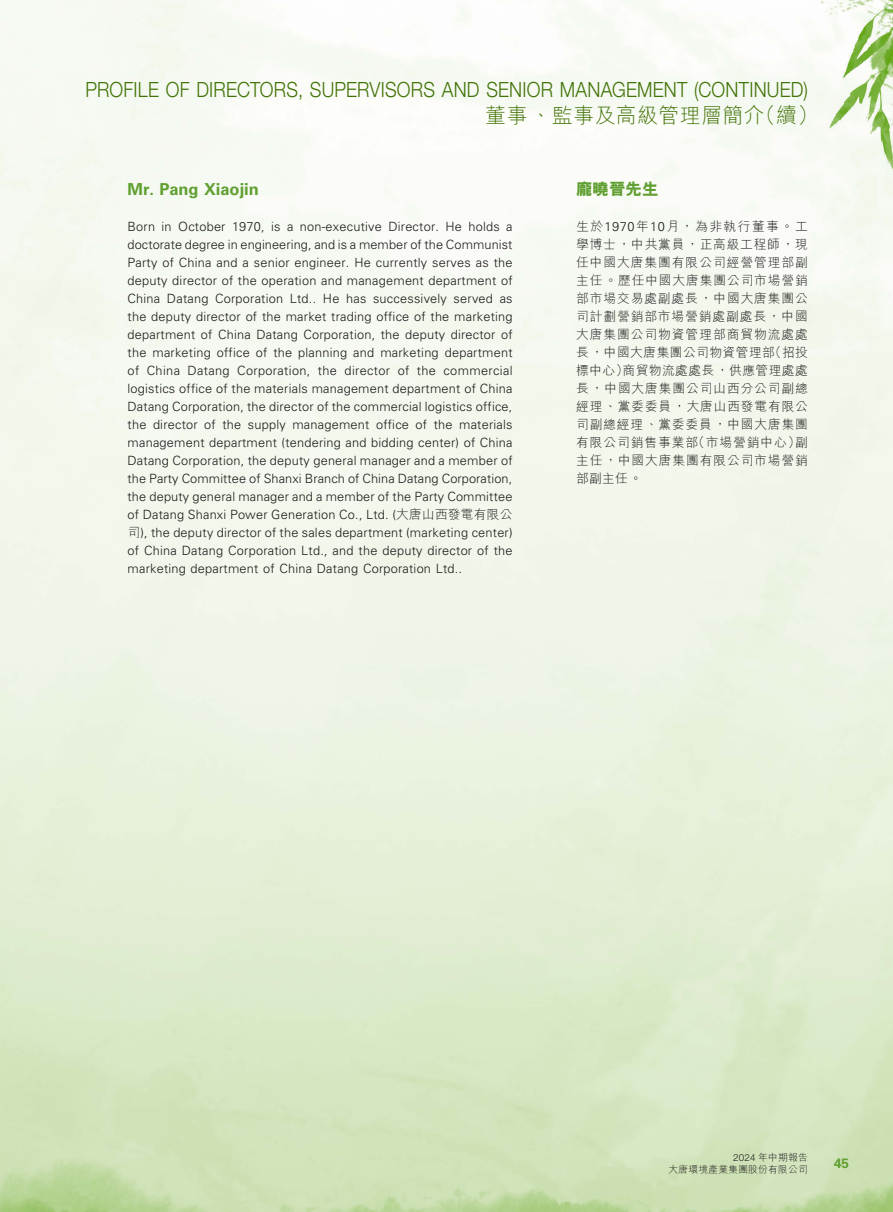
<style>
.page{position:relative;width:893px;height:1212px;background:#fff}
.page>*{position:absolute;margin:0;border:0;box-sizing:border-box;transform-origin:0 0}
.t1{font:300 21px "Helvetica Neue LT Pro";letter-spacing:.01em;color:#427306;scale:.88 1}
.t2{font:300 21px "M Hei HK";letter-spacing:.015em;color:#427306}
.t3{font:700 16.5px "Univers LT Pro 65";letter-spacing:-.005em;color:#609f31}
.t4{font:800 16.5px "M Hei HK";letter-spacing:-.005em;color:#609f31}
.t5{font:700 13.5px "Univers LT Pro 65";color:#609f31}
.t6{font:300 12.75px/18px "Univers LT Pro 45";letter-spacing:.015em;color:#1c1c1b;text-align:justify}
.t7{font:300 12.75px/18px "M Hei HK";letter-spacing:.07em;color:#1c1c1b;text-align:justify}
.t8{font:300 9.75px/12px "M Hei HK";letter-spacing:.025em;color:#1c1c1b;text-align:right}
.s1{font-family:"M Hei HK"}
.s2{font-family:"Univers LT Pro 45"}
.s3{font-family:"Helvetica Neue LT Pro"}
</style>
<div class="page">
<img style="left:0;top:0;width:893px;height:1212px">
<h1 class="t1" style="left:86px;top:77px;width:822px">PROFILE OF DIRECTORS, SUPERVISORS AND SENIOR MANAGEMENT (CONTINUED)</h1>
<h1 class="t2" style="left:485px;top:100px;width:335px">董事、監事及高級管理層簡介（續）</h1>
<p class="t3" style="left:128px;top:177px;width:133px">Mr. Pang Xiaojin</p>
<p class="t6" style="left:128px;top:217px;width:387px">Born in October 1970, is a non-executive Director. He holds a doctorate degree in engineering, and is a member of the Communist Party of China and a senior engineer. He currently serves as the deputy director of the operation and management department of China Datang Corporation Ltd.. He has successively served as the deputy director of the market trading office of the marketing department of China Datang Corporation, the deputy director of the marketing office of the planning and marketing department of China Datang Corporation, the director of the commercial logistics office of the materials management department of China Datang Corporation, the director of the commercial logistics office, the director of the supply management office of the materials management department (tendering and bidding center) of China Datang Corporation, the deputy general manager and a member of the Party Committee of Shanxi Branch of China Datang Corporation, the deputy general manager and a member of the Party Committee of Datang Shanxi Power Generation Co., Ltd. (<span class="s1">大唐山西發電有限公司</span>), the deputy director of the sales department (marketing center) of China Datang Corporation Ltd., and the deputy director of the marketing department of China Datang Corporation Ltd..</p>
<p class="t4" style="left:576px;top:178px;width:84px">龐曉晉先生</p>
<p class="t7" style="left:576px;top:217px;width:233px">生於<span class="s2">1970</span>年<span class="s2">10</span>月，為非執行董事。工學博士，中共黨員，正高級工程師，現任中國大唐集團有限公司經營管理部副主任。歷任中國大唐集團公司市場營銷部市場交易處副處長，中國大唐集團公司計劃營銷部市場營銷處副處長，中國大唐集團公司物資管理部商貿物流處處長，中國大唐集團公司物資管理部（招投標中心）商貿物流處處長，供應管理處處長，中國大唐集團公司山西分公司副總經理、黨委委員，大唐山西發電有限公司副總經理、黨委委員，中國大唐集團有限公司銷售事業部（市場營銷中心）副主任，中國大唐集團有限公司市場營銷部副主任。</p>
<p class="t8" style="left:668px;top:1151px;width:141px"><span class="s3">2024</span> 年中期報告<br>大唐環境產業集團股份有限公司</p>
<p class="t5" style="left:834px;top:1153px;width:16px">45</p>
</div>
